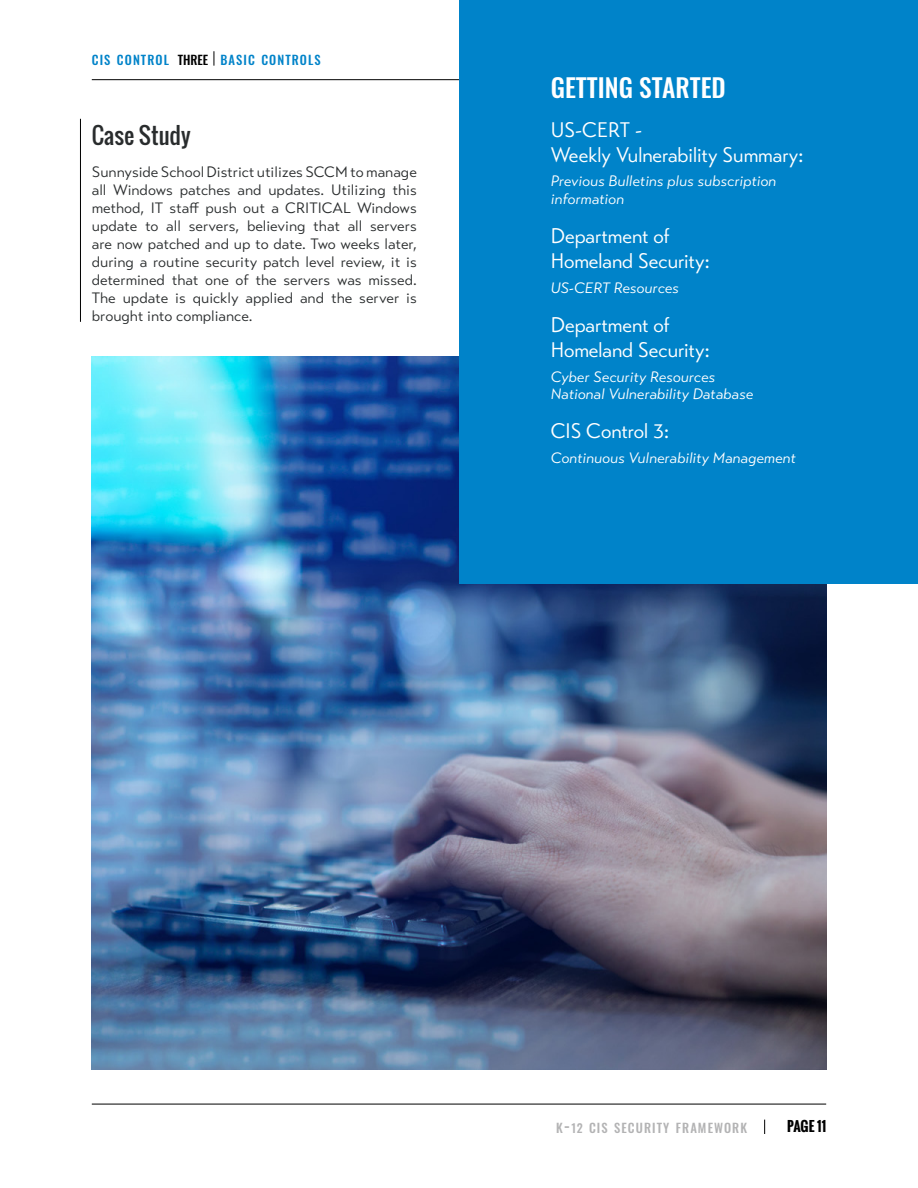
<style>
.page{position:relative;width:918px;height:1188px;background:#fff}
.page>*{position:absolute;margin:0;border:0;box-sizing:border-box;transform-origin:0 0}
.t1{font:500 25.5px "Oswald";color:#fff}
.t2{font:22.5px "Oswald";color:#292c2d}
.t3{font:21px/25.2px "Transat Standard";color:#fff}
.t4{font:15px/18px "Transat Text Standard";color:#292c2d;text-align:justify}
.t5{font:italic 15px/18px "Transat Text Standard";color:#fff}
.t6{font:700 13.5px "Oswald";letter-spacing:-.005em;color:#000}
.t7{font:500 12.6px "Oswald";letter-spacing:.085em;color:#0083c9}
.t8{font:500 12.6px "Oswald";letter-spacing:.085em;color:#b3b3b4}
.s1{color:#000}
.s2{font-size:18px}
.s3{font-size:12px}
</style>
<div class="page">
<hr style="left:92px;top:79px;width:734px;height:1px;background:#000">
<hr style="left:92px;top:1104px;width:734px;height:1px;background:#000">
<svg style="left:764px;top:1120px;width:1px;height:14px"></svg>
<hr style="left:80px;top:119px;width:1px;height:203px;background:#000">
<img style="left:92px;top:356px;width:734px;height:713px">
<div style="left:459px;top:0;width:459px;height:583px;background:#0083c9"></div>
<svg style="left:214px;top:51px;width:1px;height:15px"></svg>
<p class="t7" style="left:92px;top:53px;width:230px">CIS CONTROL <span class="s1">THREE</span> BASIC CONTROLS</p>
<h2 class="t2" style="left:92px;top:119px;width:100px">Case Study</h2>
<p class="t4" style="left:92px;top:163px;width:327px">Sunnyside School District utilizes SCCM to manage all Windows patches and updates. Utilizing this method, IT staff push out a CRITICAL Windows update to all servers, believing that all servers are now patched and up to date. Two weeks later, during a routine security patch level review, it is determined that one of the servers was missed.<br>The update is quickly applied and the server is brought into compliance.</p>
<h1 class="t1" style="left:551px;top:74px;width:177px">GETTING STARTED</h1>
<h3 class="t3" style="left:551px;top:117px;width:254px">US-CERT -<br>Weekly Vulnerability Summary:</h3>
<p class="t5" style="left:551px;top:172px;width:227px">Previous Bulletins plus subscription information</p>
<h3 class="t3" style="left:551px;top:224px;width:160px">Department of<br>Homeland Security:</h3>
<p class="t5" style="left:551px;top:279px;width:130px">US-CERT Resources</p>
<h3 class="t3" style="left:551px;top:312px;width:160px">Department of<br>Homeland Security:</h3>
<p class="t5" style="left:551px;top:368px;width:204px;line-height:17.5px">Cyber Security Resources<br>National Vulnerability Database</p>
<h3 class="t3" style="left:551px;top:418px;width:120px">CIS Control 3:</h3>
<p class="t5" style="left:551px;top:449px;width:247px">Continuous Vulnerability Management</p>
<p class="t8" style="left:556px;top:1121px;width:192px">K<span class="s2">-</span><span class="s3">12</span> CIS SECURITY FRAMEWORK</p>
<p class="t6" style="left:787px;top:1116px;width:40px">PAGE 11</p>
</div>
